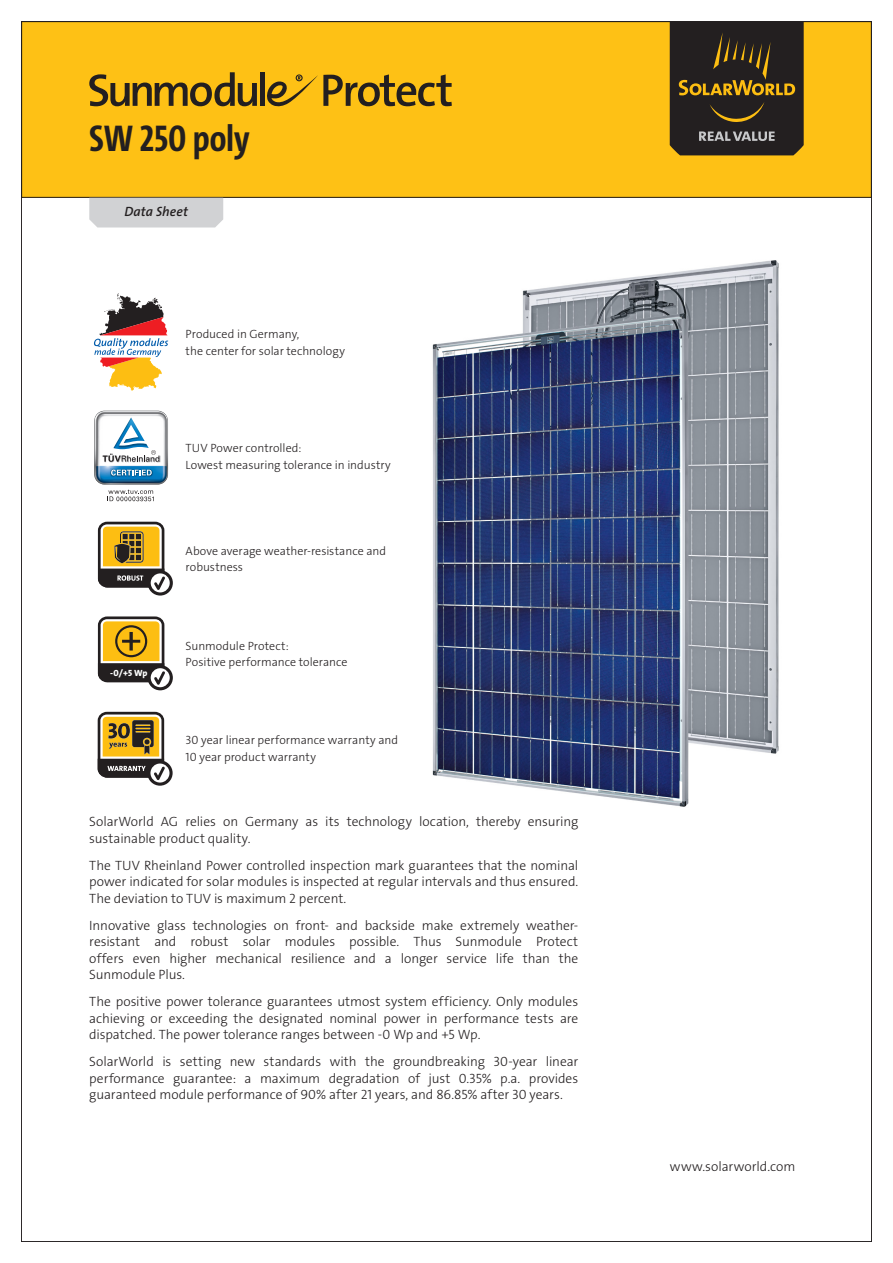
<style>
.page{position:relative;width:893px;height:1263px;background:#fff}
.page>*{position:absolute;margin:0;border:0;box-sizing:border-box;transform-origin:0 0}
.t1{font:700 37.5px "The Sans Cd LF7";letter-spacing:-.005em;color:#231f20}
.t2{font:13.5px/16.5px "The Sans LP3 Lig";letter-spacing:-.005em;color:#231f20;text-align:justify}
.t3{font:13.5px "The Sans LP6 Se Bld IT";letter-spacing:.005em;color:#231f20}
.t4{font:12px/16.5px "The Sans LP3 Lig";color:#231f20}
.t5{font:9px "The Sans LP8 Ex Bld";color:#fff}
</style>
<div class="page">
<div style="left:22px;top:22px;width:849px;height:175px;background:#fec115"></div>
<svg style="left:670px;top:23px;width:134px;height:132px;background:#362e22"></svg>
<div style="left:89px;top:198px;width:134px;height:29px;background:#d1d2d4"></div>
<svg style="left:89px;top:72px;width:168px;height:34px"></svg>
<div style="left:260px;top:72px;width:5px;height:34px;background:#231f20"></div>
<svg style="left:267px;top:74px;width:185px;height:32px"></svg>
<svg style="left:94px;top:293px;width:74px;height:98px"></svg>
<svg style="left:94px;top:411px;width:74px;height:90px"></svg>
<svg style="left:98px;top:522px;width:75px;height:73px"></svg>
<svg style="left:98px;top:616px;width:75px;height:74px"></svg>
<svg style="left:98px;top:712px;width:75px;height:74px"></svg>
<img style="left:432px;top:260px;width:347px;height:547px">
<h1 class="t1" style="left:89px;top:115px;width:162px">SW 250 poly</h1>
<p class="t3" style="left:125px;top:203px;width:65px">Data Sheet</p>
<p class="t4" style="left:186px;top:326px;width:161px">Produced in Germany,<br>the center for solar technology</p>
<p class="t4" style="left:186px;top:440px;width:207px">TUV Power controlled:<br>Lowest measuring tolerance in industry</p>
<p class="t5" style="left:110px;top:667px;width:39px">-0/+5 Wp</p>
<p class="t4" style="left:186px;top:543px;width:202px">Above average weather-resistance and robustness</p>
<p class="t4" style="left:186px;top:637px;width:164px">Sunmodule Protect:<br>Positive performance tolerance</p>
<p class="t4" style="left:186px;top:732px;width:214px">30 year linear performance warranty and<br>10 year product warranty</p>
<p class="t2" style="left:89px;top:814px;width:490px">SolarWorld AG relies on Germany as its technology location, thereby ensuring sustainable product quality.</p>
<p class="t2" style="left:89px;top:857px;width:490px">The TUV Rheinland Power controlled inspection mark guarantees that the nominal power indicated for solar modules is inspected at regular intervals and thus ensured.<br>The deviation to TUV is maximum 2 percent.</p>
<p class="t2" style="left:89px;top:917px;width:490px">Innovative glass technologies on front- and backside make extremely weather&shy;resistant and robust solar modules possible. Thus Sunmodule Protect offers even higher mechanical resilience and a longer service life than the Sunmodule Plus.</p>
<p class="t2" style="left:89px;top:994px;width:490px">The positive power tolerance guarantees utmost system efficiency. Only modules achieving or exceeding the designated nominal power in performance tests are dispatched. The power tolerance ranges between -0 Wp and +5 Wp.</p>
<p class="t2" style="left:89px;top:1054px;width:490px">SolarWorld is setting new standards with the groundbreaking 30-year linear performance guarantee: a maximum degradation of just 0.35% p.a. provides guaranteed module performance of 90% after 21 years, and 86.85% after 30 years.</p>
<p class="t2" style="left:670px;top:1158px;width:127px">www.solarworld.com</p>
</div>
